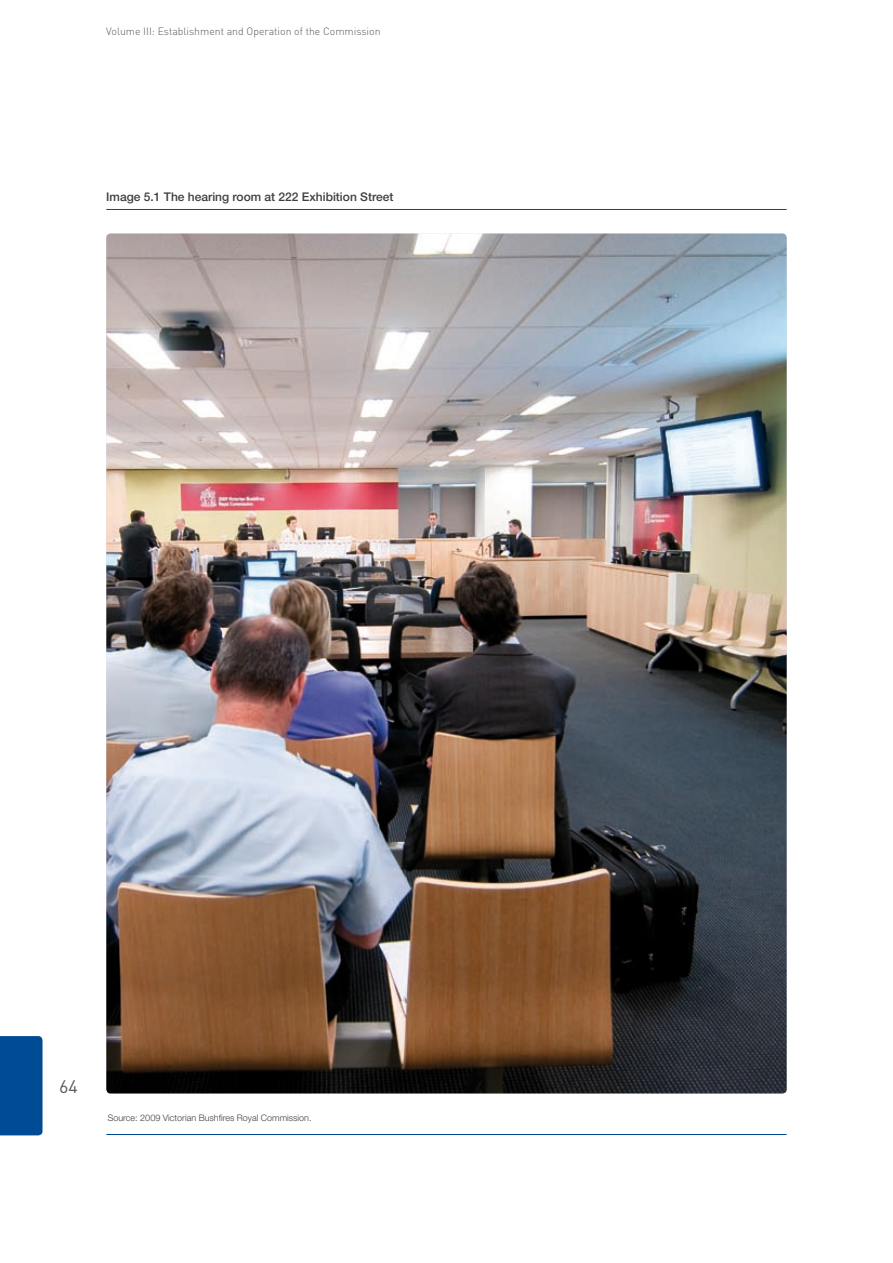
<style>
.page{position:relative;width:893px;height:1263px;background:#fff}
.page>*{position:absolute;margin:0;border:0;box-sizing:border-box;transform-origin:0 0}
.t1{font:18px "DIN";color:#58585a}
.Figure_Table_Heading{font:500 12px "Helvetica Neue";color:#3e3e40}
.t2{font:300 10.5px "DIN";color:#58585a}
.Source{font:300 9px "Helvetica Neue";color:#3e3e40}
</style>
<div class="page">
<div style="left:0;top:1036px;width:43px;height:99px;background:#004c94"></div>
<hr style="left:106px;top:209px;width:681px;height:1px;background:#004c94">
<hr style="left:106px;top:1134px;width:681px;height:1px;background:#004c94">
<img style="left:106px;top:234px;width:681px;height:859px">
<p class="t2" style="left:106px;top:25px;width:276px">Volume III: Establishment and Operation of the Commission</p>
<p class="Figure_Table_Heading" style="left:106px;top:189px;width:289px">Image 5.1 The hearing room at 222 Exhibition Street</p>
<h1 class="t1" style="left:59px;top:1075px;width:20px">64</h1>
<p class="Source" style="left:108px;top:1113px;width:205px">Source: 2009 Victorian Bushfires Royal Commission.</p>
</div>
